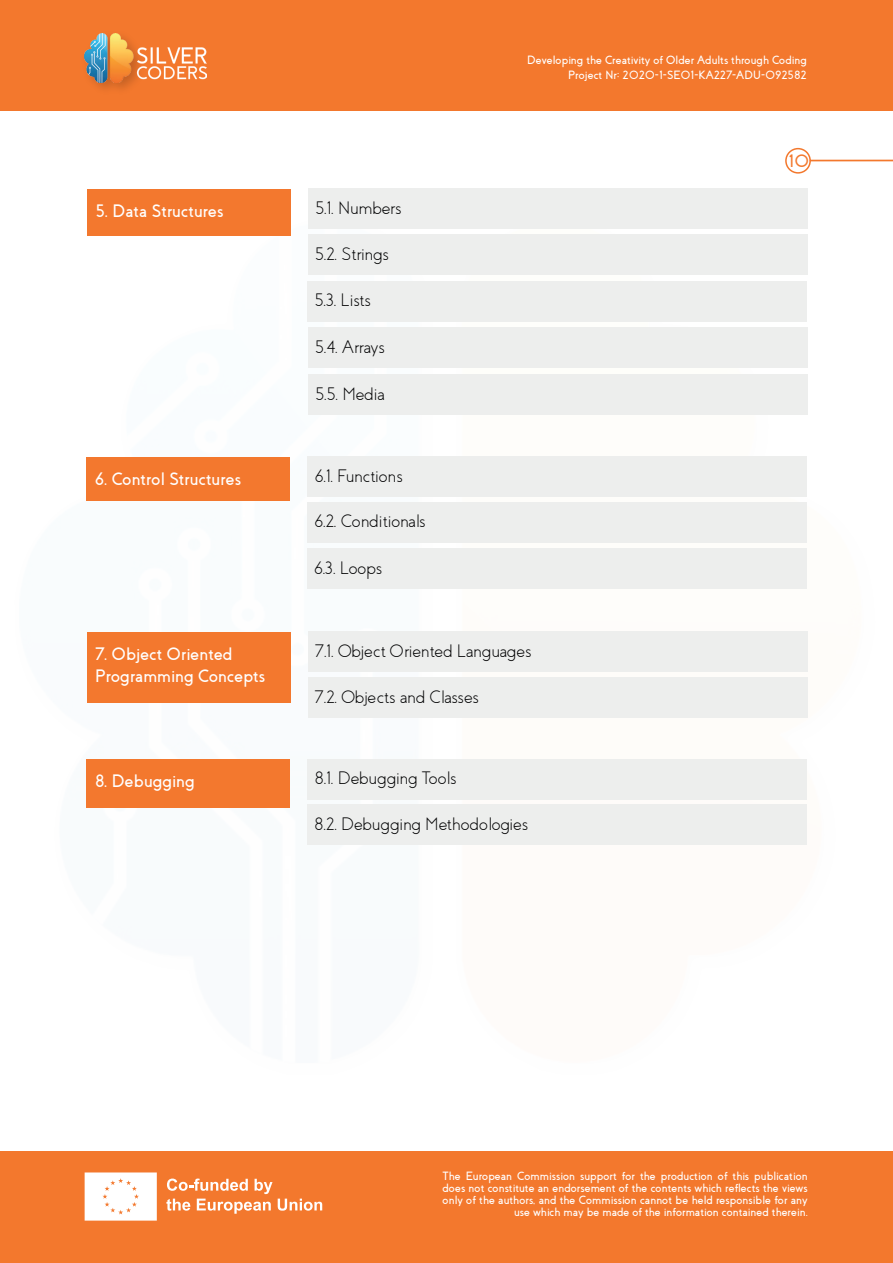
<style>
.page{position:relative;width:893px;height:1263px;background:#fff}
.page>*{position:absolute;margin:0;border:0;box-sizing:border-box;transform-origin:0 0}
.t1{font:300 18px "Coves";letter-spacing:.02em;color:#000001}
.t2{font:700 18px/21.6px "Coves";color:#fff}
.t3{font:700 18px "Coves";color:#f3782d}
.t4{font:700 12px/12px "Coves";color:#fff;text-align:right}
</style>
<div class="page">
<div style="left:0;top:0;width:893px;height:111px;background:#f3782d"></div>
<div style="left:0;top:1152px;width:893px;height:111px;background:#f3782d"></div>
<svg style="left:85px;top:1172px;width:72px;height:48px;background:#fef9f6"></svg>
<svg style="left:166px;top:1178px;width:106px;height:36px"></svg>
<svg style="left:278px;top:1198px;width:44px;height:13px"></svg>
<img style="left:84px;top:33px;width:49px;height:56px">
<img style="left:85px;top:34px;width:49px;height:48px">
<img style="left:134px;top:47px;width:73px;height:34px">
<img style="left:86px;top:223px;width:722px;height:585px">
<hr style="left:810px;top:160px;width:83px;height:1px;background:#f3782d">
<div style="left:785px;top:148px;width:26px;height:26px;border:2px solid #f3782d;border-radius:50%"></div>
<div style="left:87px;top:189px;width:203px;height:47px;background:#f3782e"></div>
<div style="left:308px;top:189px;width:500px;height:40px;background:#edeeed"></div>
<div style="left:308px;top:234px;width:500px;height:41px;background:#edeeed"></div>
<div style="left:308px;top:281px;width:499px;height:40px;background:#edeeed"></div>
<div style="left:308px;top:327px;width:500px;height:41px;background:#edeeed"></div>
<div style="left:86px;top:457px;width:203px;height:44px;background:#f3782e"></div>
<div style="left:307px;top:456px;width:500px;height:41px;background:#edeeed"></div>
<div style="left:307px;top:502px;width:500px;height:40px;background:#edeeed"></div>
<div style="left:307px;top:548px;width:499px;height:41px;background:#edeeed"></div>
<div style="left:87px;top:632px;width:203px;height:70px;background:#f3782e"></div>
<div style="left:308px;top:632px;width:500px;height:40px;background:#edeeed"></div>
<div style="left:308px;top:677px;width:499px;height:41px;background:#edeeed"></div>
<div style="left:86px;top:759px;width:203px;height:48px;background:#f3782e"></div>
<div style="left:307px;top:759px;width:500px;height:40px;background:#edeeed"></div>
<div style="left:307px;top:804px;width:500px;height:41px;background:#edeeed"></div>
<div style="left:309px;top:375px;width:499px;height:40px;background:#edeeed"></div>
<p class="t4" style="left:527px;top:53px;width:281px;line-height:15px">Developing the Creativity of Older Adults through Coding<br>Project Nr: 2020-1-SE01-KA227-ADU-092582</p>
<h1 class="t2" style="left:95px;top:201px;width:130px">5. Data Structures</h1>
<h1 class="t1" style="left:315px;top:197px;width:87px">5.1. Numbers</h1>
<h1 class="t1" style="left:315px;top:243px;width:75px">5.2. Strings</h1>
<h1 class="t1" style="left:315px;top:289px;width:58px">5.3. Lists</h1>
<h1 class="t1" style="left:315px;top:336px;width:71px">5.4. Arrays</h1>
<h1 class="t1" style="left:316px;top:383px;width:70px">5.5. Media</h1>
<h1 class="t2" style="left:94px;top:468px;width:148px">6. Control Structures</h1>
<h1 class="t1" style="left:315px;top:465px;width:90px">6.1. Functions</h1>
<h1 class="t1" style="left:314px;top:511px;width:113px">6.2. Conditionals</h1>
<h1 class="t1" style="left:314px;top:557px;width:70px">6.3. Loops</h1>
<h1 class="t2" style="left:95px;top:643px;width:172px">7. Object Oriented<br>Programming Concepts</h1>
<h1 class="t1" style="left:315px;top:640px;width:218px">7.1. Object Oriented Languages</h1>
<h1 class="t1" style="left:315px;top:686px;width:165px">7.2. Objects and Classes</h1>
<h1 class="t2" style="left:94px;top:771px;width:102px">8. Debugging</h1>
<h1 class="t1" style="left:314px;top:767px;width:143px">8.1. Debugging Tools</h1>
<h1 class="t1" style="left:314px;top:813px;width:215px">8.2. Debugging Methodologies</h1>
<h1 class="t3" style="left:788px;top:151px;width:22px">10</h1>
<p class="t4" style="left:443px;top:1170px;width:367px">The European Commission support for the production of this publication does not constitute an endorsement of the contents which reflects the views only of the authors, and the Commission cannot be held responsible for any use which may be made of the information contained therein.</p>
</div>
